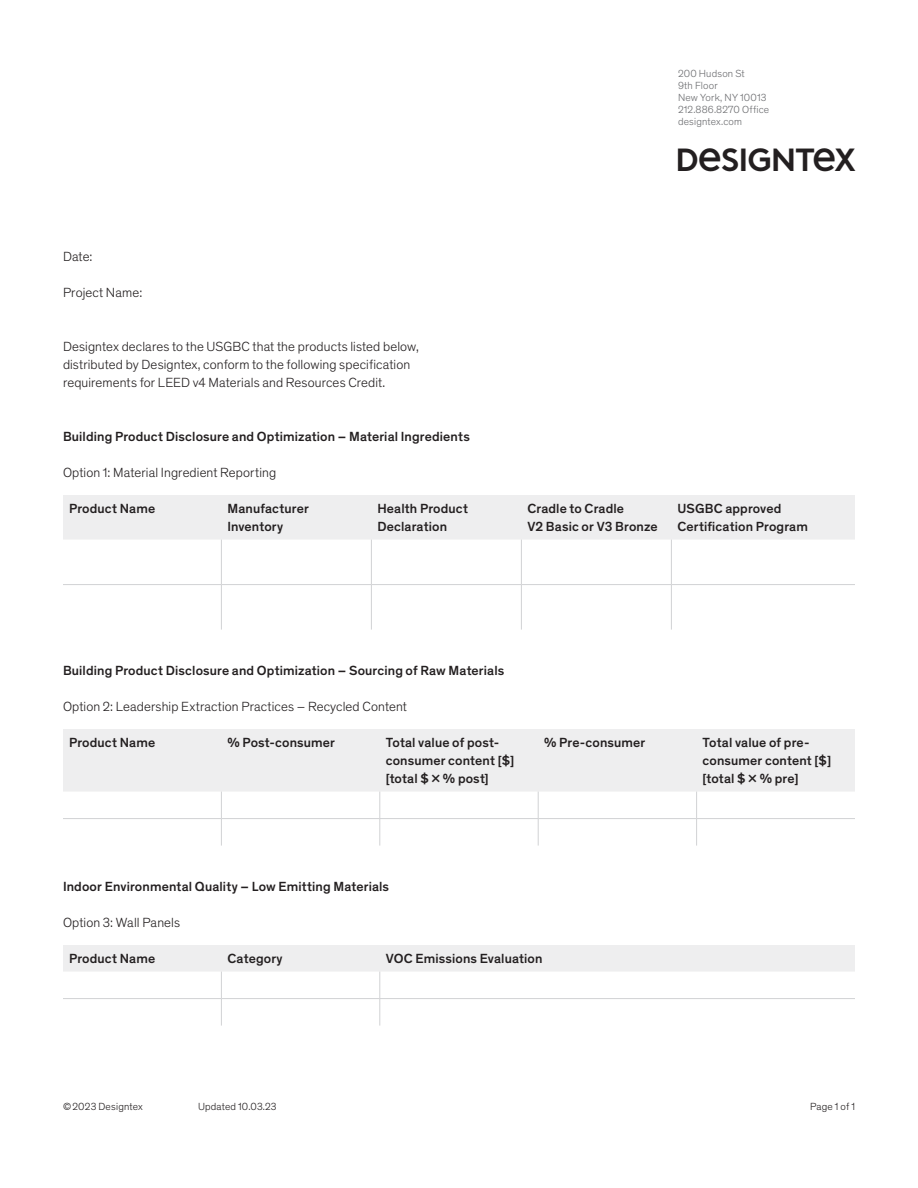
<style>
.page{position:relative;width:918px;height:1188px;background:#fff}
.page>*{position:absolute;margin:0;border:0;box-sizing:border-box;transform-origin:0 0}
.t1{font:33px "ACT";color:#231f20}
.table_header{font:500 13.5px/18px "Theinhardt";letter-spacing:.01em;color:#231f20}
.t2{font:300 13.5px/18px "Theinhardt";letter-spacing:.01em;color:#231f20}
.t3{font:300 10.5px "Theinhardt";letter-spacing:.02em;color:#6c6d70}
.t4{font:300 10.5px "Theinhardt";letter-spacing:.015em;color:#231f20}
</style>
<div class="page">
<div style="left:63px;top:495px;width:792px;height:45px;background:#eeeeef"></div>
<hr style="left:221px;top:540px;width:1px;height:44px;background:#d1d2d4">
<hr style="left:371px;top:540px;width:1px;height:44px;background:#d1d2d4">
<hr style="left:521px;top:540px;width:1px;height:44px;background:#d1d2d4">
<hr style="left:671px;top:540px;width:1px;height:44px;background:#d1d2d4">
<hr style="left:221px;top:585px;width:1px;height:45px;background:#d1d2d4">
<hr style="left:371px;top:585px;width:1px;height:45px;background:#d1d2d4">
<hr style="left:521px;top:585px;width:1px;height:45px;background:#d1d2d4">
<hr style="left:671px;top:585px;width:1px;height:45px;background:#d1d2d4">
<hr style="left:63px;top:584px;width:158px;height:1px;background:#d1d2d4">
<hr style="left:221px;top:584px;width:150px;height:1px;background:#d1d2d4">
<hr style="left:371px;top:584px;width:150px;height:1px;background:#d1d2d4">
<hr style="left:521px;top:584px;width:150px;height:1px;background:#d1d2d4">
<hr style="left:671px;top:584px;width:184px;height:1px;background:#d1d2d4">
<div style="left:63px;top:729px;width:792px;height:63px;background:#eeeeef"></div>
<svg style="left:221px;top:792px;width:1px;height:54px"></svg>
<svg style="left:380px;top:792px;width:1px;height:53px"></svg>
<svg style="left:538px;top:792px;width:1px;height:54px"></svg>
<svg style="left:696px;top:792px;width:1px;height:54px"></svg>
<hr style="left:221px;top:818px;width:159px;height:1px;background:#d1d2d4">
<hr style="left:380px;top:818px;width:158px;height:1px;background:#d1d2d4">
<hr style="left:538px;top:818px;width:159px;height:1px;background:#d1d2d4">
<hr style="left:697px;top:818px;width:158px;height:1px;background:#d1d2d4">
<hr style="left:63px;top:818px;width:158px;height:1px;background:#d1d2d4">
<svg style="left:63px;top:945px;width:792px;height:81px"></svg>
<hr style="left:221px;top:998px;width:159px;height:1px;background:#d1d2d4">
<hr style="left:380px;top:998px;width:475px;height:1px;background:#d1d2d4">
<hr style="left:63px;top:998px;width:158px;height:1px;background:#d1d2d4">
<p class="t3" style="left:678px;top:67px;width:68px">200 Hudson St</p>
<p class="t3" style="left:678px;top:79px;width:41px">9th Floor</p>
<p class="t3" style="left:678px;top:91px;width:90px">New York, NY 10013</p>
<p class="t3" style="left:678px;top:103px;width:93px">212.886.8270 Office</p>
<p class="t3" style="left:678px;top:115px;width:66px">designtex.com</p>
<p class="t1" style="left:678px;top:148px;width:179px">D</p>
<p class="t2" style="left:63px;top:248px;width:31px">Date:</p>
<p class="t2" style="left:63px;top:284px;width:81px">Project Name:</p>
<p class="t2" style="left:63px;top:338px;width:357px">Designtex declares to the USGBC that the products listed below, distributed by Designtex, conform to the following specification requirements for LEED v4 Materials and Resources Credit.</p>
<p class="table_header" style="left:63px;top:428px;width:408px">Building Product Disclosure and Optimization – Material Ingredients</p>
<p class="t2" style="left:63px;top:464px;width:215px">Option 1: Material Ingredient Reporting</p>
<p class="table_header" style="left:69px;top:499px;width:88px">Product Name</p>
<p class="table_header" style="left:227px;top:499px;width:83px">Manufacturer<br>Inventory</p>
<p class="table_header" style="left:377px;top:499px;width:92px">Health Product<br>Declaration</p>
<p class="table_header" style="left:527px;top:499px;width:98px">Cradle to Cradle</p>
<p class="table_header" style="left:527px;top:517px;width:132px">V2 Basic or V3 Bronze</p>
<p class="table_header" style="left:677px;top:499px;width:132px">USGBC approved<br>Certification Program</p>
<p class="table_header" style="left:63px;top:662px;width:443px">Building Product Disclosure and Optimization – Sourcing of Raw Materials</p>
<p class="t2" style="left:63px;top:698px;width:346px">Option 2: Leadership Extraction Practices – Recycled Content</p>
<p class="table_header" style="left:69px;top:733px;width:88px">Product Name</p>
<p class="table_header" style="left:227px;top:733px;width:109px">% Post-consumer</p>
<p class="table_header" style="left:386px;top:733px;width:130px">Total value of post&shy;consumer content [$]</p>
<p class="table_header" style="left:386px;top:769px;width:104px">[total $ × % post]</p>
<p class="table_header" style="left:544px;top:733px;width:103px">% Pre-consumer</p>
<p class="table_header" style="left:703px;top:733px;width:130px">Total value of pre&shy;consumer content [$]</p>
<p class="table_header" style="left:703px;top:769px;width:97px">[total $ × % pre]</p>
<p class="table_header" style="left:63px;top:878px;width:328px">Indoor Environmental Quality – Low Emitting Materials</p>
<p class="t2" style="left:63px;top:914px;width:119px">Option 3: Wall Panels</p>
<p class="table_header" style="left:69px;top:949px;width:88px">Product Name</p>
<p class="table_header" style="left:227px;top:949px;width:57px">Category</p>
<p class="table_header" style="left:386px;top:949px;width:158px">VOC Emissions Evaluation</p>
<p class="t4" style="left:63px;top:1100px;width:81px">© 2023 Designtex</p>
<p class="t4" style="left:198px;top:1100px;width:80px">Updated 10.03.23</p>
<p class="t4" style="left:810px;top:1100px;width:46px">Page 1 of 1</p>
</div>
